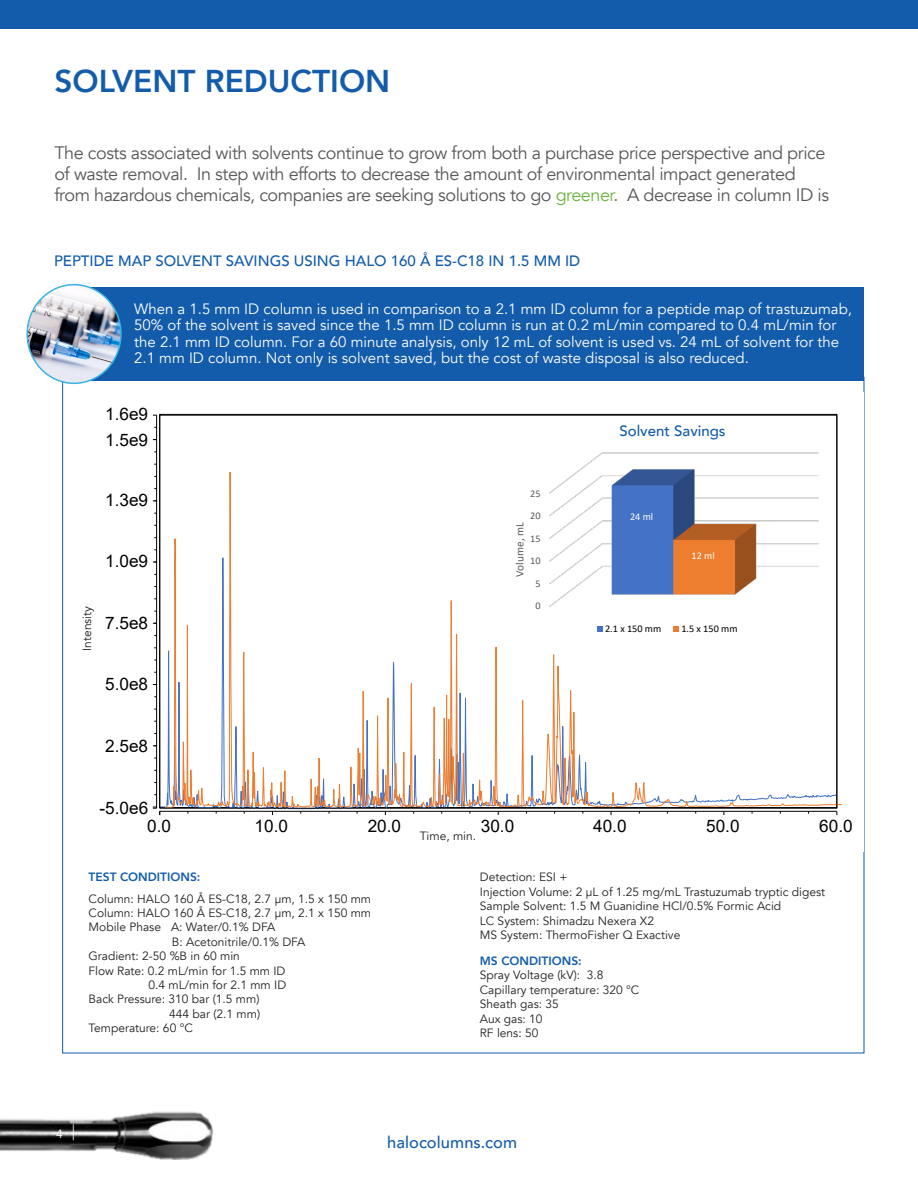
<style>
.page{position:relative;width:918px;height:1188px;background:#fff}
.page>*{position:absolute;margin:0;border:0;box-sizing:border-box;transform-origin:0 0}
.Page_Headline{font:800 31.5px "Avenir";color:#135cab}
.body-avenir{font:18px/21px "Avenir";letter-spacing:-.025em;color:#57585a}
.t1{font:17.25px "Arial";color:#000}
.t2{font:500 16.5px "Avenir";letter-spacing:.005em;color:#135cab}
.t3{font:15px/16.5px "Avenir";color:#fff}
.Table_Header{font:500 15px "Avenir";color:#135cab}
.t4{font:12px "Avenir";color:#231f20}
.t5{font:800 12px "Avenir";color:#135cab}
.t6{font:12px "Avenir";color:#fff}
.t7{font:11.25px "Calibri";color:#595959}
.t8{font:10.2px "Calibri";color:#000}
.t9{font:10.2px "Calibri";color:#595959}
.t10{font:10.2px "Calibri";color:#fff}
.s1{color:#6cb43f}
.s2{font-size:21px}
</style>
<div class="page">
<img style="left:0;top:1111px;width:213px;height:48px">
<div style="left:0;top:0;width:918px;height:29px;background:#135cab"></div>
<div style="left:62px;top:287px;width:802px;height:94px;background:#135cab"></div>
<hr style="left:156px;top:415px;width:1px;height:393px;background:#000">
<svg style="left:164px;top:413px;width:679px;height:641px"></svg>
<div style="left:538px;top:421px;width:270px;height:32px;background:#fff"></div>
<img style="left:27px;top:285px;width:94px;height:98px">
<div style="left:26px;top:284px;width:96px;height:100px;border:2px solid #38b3e4;border-radius:50%"></div>
<div style="left:505px;top:451px;width:324px;height:195px;background:#fff"></div>
<img style="left:549px;top:452px;width:270px;height:155px">
<svg style="left:597px;top:627px;width:6px;height:5px"></svg>
<svg style="left:673px;top:627px;width:6px;height:5px"></svg>
<p class="Page_Headline" style="left:54px;top:56px;width:337px">SOLVENT REDUCTION</p>
<p class="body-avenir" style="left:54px;top:142px;width:776px">The costs associated with solvents continue to grow from both a purchase price perspective and price of waste removal. In step with efforts to decrease the amount of environmental impact generated from hazardous chemicals, companies are seeking solutions to go <span class="s1">greener</span>. A decrease in column ID is</p>
<p class="Table_Header" style="left:54px;top:248px;width:528px">PEPTIDE MAP SOLVENT SAVINGS USING HALO 160 Å ES-C18 IN 1.5 MM ID</p>
<p class="t3" style="left:134px;top:300px;width:719px">When a 1.5 mm ID column is used in comparison to a 2.1 mm ID column for a peptide map of trastuzumab, 50% of the solvent is saved since the 1.5 mm ID column is run at 0.2 mL/min compared to 0.4 mL/min for the 2.1 mm ID column. For a 60 minute analysis, only 12 mL of solvent is used vs. 24 mL of solvent for the 2.1 mm ID column. Not only is solvent saved, but the cost of waste disposal is also reduced.</p>
<p class="t1" style="left:105px;top:403px;width:45px">1.6e9</p>
<p class="t1" style="left:105px;top:428px;width:45px">1.5e9</p>
<p class="t1" style="left:105px;top:488px;width:45px">1.3e9</p>
<p class="t1" style="left:105px;top:550px;width:45px">1.0e9</p>
<p class="t4" style="left:80px;top:651px;width:46px;rotate:-90deg">Intensity</p>
<p class="t1" style="left:105px;top:611px;width:45px">7.5e8</p>
<p class="t1" style="left:105px;top:672px;width:45px">5.0e8</p>
<p class="t1" style="left:105px;top:734px;width:45px">2.5e8</p>
<p class="t1" style="left:100px;top:796px;width:50px">-5.0e6</p>
<p class="t9" style="left:530px;top:486px;width:12px">25</p>
<p class="t9" style="left:530px;top:509px;width:12px">20</p>
<p class="t7" style="left:512px;top:577px;width:56px;rotate:-90deg">Volume, mL</p>
<p class="t9" style="left:530px;top:531px;width:12px">15</p>
<p class="t9" style="left:530px;top:554px;width:12px">10</p>
<p class="t9" style="left:535px;top:576px;width:7px">5</p>
<p class="t9" style="left:535px;top:599px;width:7px">0</p>
<p class="Table_Header" style="left:619px;top:418px;width:108px">Solvent Savings</p>
<p class="t10" style="left:630px;top:509px;width:25px">24 ml</p>
<p class="t10" style="left:692px;top:549px;width:25px">12 ml</p>
<p class="t8" style="left:605px;top:622px;width:58px">2.1 x 150 mm</p>
<p class="t8" style="left:681px;top:622px;width:58px">1.5 x 150 mm</p>
<p class="t1" style="left:147px;top:814px;width:25px">0.0</p>
<p class="t1" style="left:255px;top:814px;width:35px">10.0</p>
<p class="t1" style="left:368px;top:814px;width:35px">20.0</p>
<p class="t1" style="left:481px;top:814px;width:35px">30.0</p>
<p class="t1" style="left:593px;top:814px;width:35px">40.0</p>
<p class="t1" style="left:706px;top:814px;width:35px">50.0</p>
<p class="t1" style="left:819px;top:814px;width:35px">60.0</p>
<p class="t4" style="left:420px;top:829px;width:58px">Time, min.</p>
<p class="t5" style="left:89px;top:868px;width:113px">TEST CONDITIONS:</p>
<p class="t4" style="left:89px;top:891px;width:284px">Column: HALO 160 Å ES-C18, 2.7 µm, 1.5 x 150 mm</p>
<p class="t4" style="left:89px;top:906px;width:284px">Column: HALO 160 Å ES-C18, 2.7 µm, 2.1 x 150 mm</p>
<p class="t4" style="left:89px;top:920px;width:188px">Mobile Phase A: Water/0.1% DFA</p>
<p class="t4" style="left:172px;top:934px;width:135px">B: Acetonitrile/0.1% DFA</p>
<p class="t4" style="left:89px;top:949px;width:153px">Gradient: 2-50 %B in 60 min</p>
<p class="t4" style="left:89px;top:963px;width:198px">Flow Rate: 0.2 mL/min for 1.5 mm ID</p>
<p class="t4" style="left:149px;top:978px;width:139px">0.4 mL/min for 2.1 mm ID</p>
<p class="t4" style="left:89px;top:992px;width:172px">Back Pressure: 310 bar (1.5 mm)</p>
<p class="t4" style="left:169px;top:1006px;width:92px">444 bar (2.1 mm)</p>
<p class="t4" style="left:89px;top:1021px;width:106px">Temperature: 60 °C</p>
<p class="t4" style="left:480px;top:870px;width:89px">Detection: ESI +</p>
<p class="t4" style="left:480px;top:885px;width:347px">Injection Volume: 2 µL of 1.25 mg/mL Trastuzumab tryptic digest</p>
<p class="t4" style="left:480px;top:899px;width:303px">Sample Solvent: 1.5 M Guanidine HCl/0.5% Formic Acid</p>
<p class="t4" style="left:480px;top:913px;width:176px">LC System: Shimadzu Nexera X2</p>
<p class="t4" style="left:480px;top:928px;width:202px">MS System: ThermoFisher Q Exactive</p>
<p class="t5" style="left:480px;top:951px;width:103px">MS CONDITIONS:</p>
<p class="t4" style="left:480px;top:968px;width:125px">Spray Voltage (kV): 3.8</p>
<p class="t4" style="left:480px;top:983px;width:161px">Capillary temperature: 320 °C</p>
<p class="t4" style="left:480px;top:997px;width:80px">Sheath gas: 35</p>
<p class="t4" style="left:480px;top:1011px;width:64px">Aux gas: 10</p>
<p class="t4" style="left:480px;top:1026px;width:60px">RF lens: 50</p>
<p class="t6" style="left:56px;top:1127px;width:20px">4 <span class="s2">|</span></p>
<h3 class="t2" style="left:387px;top:1128px;width:131px">halocolumns.com</h3>
</div>
